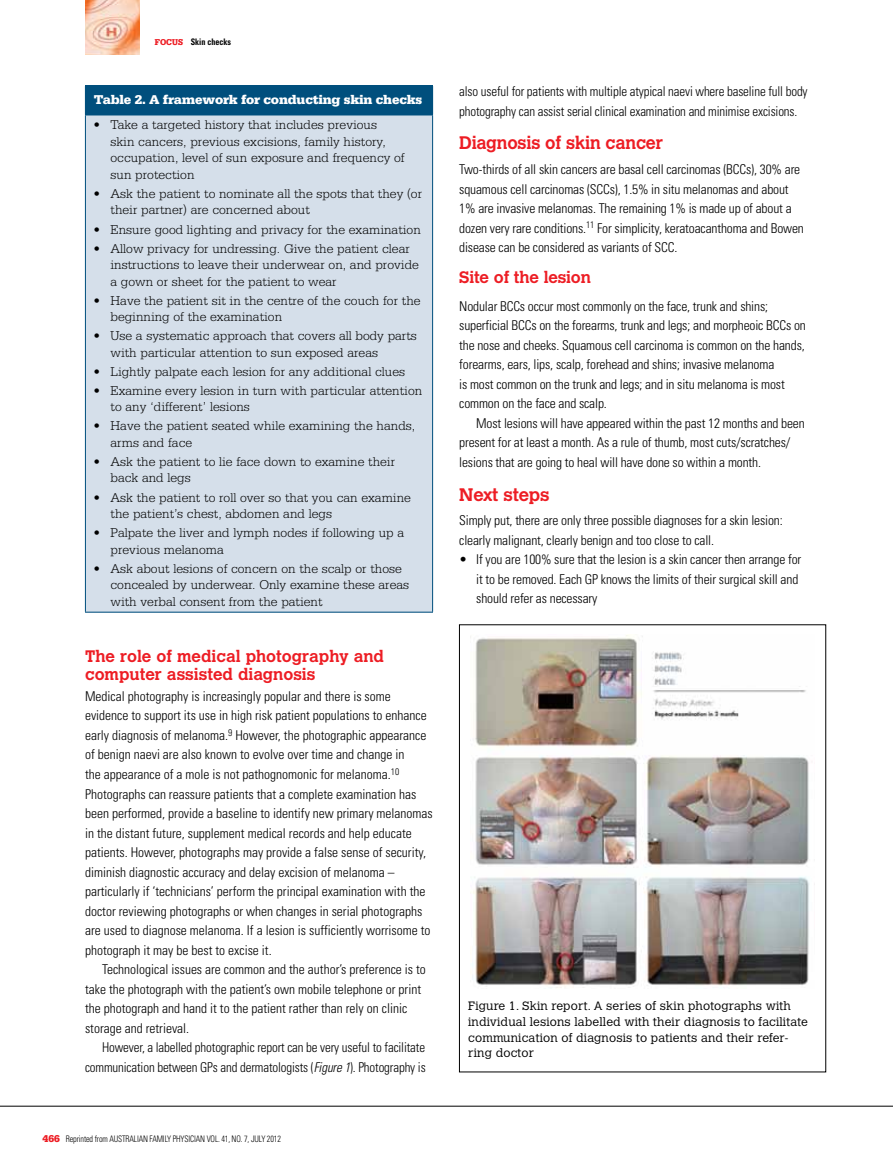
<style>
.page{position:relative;width:893px;height:1170px;background:#fff}
.page>*{position:absolute;margin:0;border:0;box-sizing:border-box;transform-origin:0 0}
.t1{font:700 18px "Calvert";letter-spacing:-.01em;color:#ed1d24;scale:.96 1}
.t2{font:700 18px "Calvert";letter-spacing:-.01em;color:#ed1d24}
.t3{font:700 16.5px/18px "Calvert";color:#ed1d24}
.t4{font:300 condensed 13.5px/19.5px "Univers LT";letter-spacing:-.01em;color:#000}
.t5{font:300 13.5px/16.5px "Serifa LT";color:#000}
.t6{font:300 condensed 13.5px/19.5px "Univers LT";letter-spacing:-.01em;color:#000;scale:.96 1}
.t7{font:900 13.5px "Serifa LT";letter-spacing:-.015em;color:#fff}
.t8{font:300 12px/15.8px "Calvert";letter-spacing:.01em;color:#000}
.t9{font:300 condensed 9px "Univers LT";letter-spacing:-.015em;color:#000;scale:.9 1}
.t10{font:700 condensed 9px "Univers LT";color:#000;scale:.9 1}
.s1{font-family:"Serifa LT";font-weight:900;font-stretch:normal;color:#ed1d24}
.s2{font-style:italic}
.s3{font-family:"Serifa LT";font-weight:900;font-stretch:normal;font-size:10.5px;color:#ed1d24}
</style>
<div class="page">
<hr style="left:0;top:1105px;width:893px;height:1px;background:#000">
<img style="left:85px;top:0;width:55px;height:54px">
<div style="left:85px;top:86px;width:348px;height:29px;background:#004f7d"></div>
<div style="left:85px;top:115px;width:348px;height:497px;background:#d5dfea"></div>
<hr style="left:85px;top:85px;width:348px;height:1px;background:#004f7d">
<hr style="left:85px;top:115px;width:348px;height:1px;background:#004f7d">
<hr style="left:85px;top:115px;width:1px;height:496px;background:#004f7d">
<hr style="left:432px;top:115px;width:1px;height:496px;background:#004f7d">
<hr style="left:85px;top:611px;width:348px;height:1px;background:#004f7d">
<img style="left:470px;top:635px;width:345px;height:353px">
<p class="t10" style="left:155px;top:36px;width:87px"><span class="s1">FOCUS</span> Skin checks</p>
<p class="t7" style="left:94px;top:92px;width:330px">Table 2. A framework for conducting skin checks</p>
<p class="t5" style="left:111px;top:117px;width:296px;text-indent:-17px">• Take a targeted history that includes previous<br>skin cancers, previous excisions, family history, occupation, level of sun exposure and frequency of sun protection</p>
<p class="t5" style="left:111px;top:185px;width:313px;text-indent:-17px">• Ask the patient to nominate all the spots that they (or their partner) are concerned about</p>
<p class="t5" style="left:94px;top:221px;width:329px">• Ensure good lighting and privacy for the examination</p>
<p class="t5" style="left:111px;top:240px;width:310px;text-indent:-17px">• Allow privacy for undressing. Give the patient clear instructions to leave their underwear on, and provide a gown or sheet for the patient to wear</p>
<p class="t5" style="left:111px;top:292px;width:312px;text-indent:-17px">• Have the patient sit in the centre of the couch for the beginning of the examination</p>
<p class="t5" style="left:111px;top:327px;width:308px;text-indent:-17px">• Use a systematic approach that covers all body parts with particular attention to sun exposed areas</p>
<p class="t5" style="left:94px;top:363px;width:313px">• Lightly palpate each lesion for any additional clues</p>
<p class="t5" style="left:111px;top:382px;width:313px;text-indent:-17px">• Examine every lesion in turn with particular attention to any ‘different’ lesions</p>
<p class="t5" style="left:111px;top:418px;width:306px;text-indent:-17px">• Have the patient seated while examining the hands, arms and face</p>
<p class="t5" style="left:111px;top:453px;width:286px;text-indent:-17px">• Ask the patient to lie face down to examine their back and legs</p>
<p class="t5" style="left:111px;top:489px;width:302px;text-indent:-17px">• Ask the patient to roll over so that you can examine the patient’s chest, abdomen and legs</p>
<p class="t5" style="left:111px;top:524px;width:295px;text-indent:-17px">• Palpate the liver and lymph nodes if following up a previous melanoma</p>
<p class="t5" style="left:111px;top:560px;width:300px;text-indent:-17px">• Ask about lesions of concern on the scalp or those concealed by underwear. Only examine these areas with verbal consent from the patient</p>
<p class="t3" style="left:85px;top:647px;width:301px">The role of medical photography and computer assisted diagnosis</p>
<p class="t4" style="left:85px;top:686px;width:349px">Medical photography is increasingly popular and there is some evidence to support its use in high risk patient populations to enhance early diagnosis of melanoma.<sup>9</sup> However, the photographic appearance of benign naevi are also known to evolve over time and change in<br>the appearance of a mole is not pathognomonic for melanoma.<sup>10<br></sup>Photographs can reassure patients that a complete examination has been performed, provide a baseline to identify new primary melanomas in the distant future, supplement medical records and help educate patients. However, photographs may provide a false sense of security, diminish diagnostic accuracy and delay excision of melanoma – particularly if ‘technicians’ perform the principal examination with the doctor reviewing photographs or when changes in serial photographs are used to diagnose melanoma. If a lesion is sufficiently worrisome to photograph it may be best to excise it.</p>
<p class="t4" style="left:85px;top:959px;width:342px;text-indent:17px">Technological issues are common and the author’s preference is to take the photograph with the patient’s own mobile telephone or print the photograph and hand it to the patient rather than rely on clinic storage and retrieval.</p>
<p class="t6" style="left:85px;top:1037px;width:356px;text-align:right">However, a labelled photographic report can be very useful to facilitate communication between GPs and dermatologists (<span class="s2">Figure 1</span>). Photography is</p>
<p class="t9" style="left:43px;top:1133px;width:266px"><span class="s3">466</span> Reprinted from Australian Family Physician Vol. 41, No. 7, july 2012</p>
<p class="t6" style="left:459px;top:82px;width:364px">also useful for patients with multiple atypical naevi where baseline full body photography can assist serial clinical examination and minimise excisions.</p>
<h1 class="t1" style="left:459px;top:132px;width:214px">Diagnosis of skin cancer</h1>
<p class="t4" style="left:459px;top:160px;width:346px">Two-thirds of all skin cancers are basal cell carcinomas (BCCs), 30% are squamous cell carcinomas (SCCs), 1.5% in situ melanomas and about 1% are invasive melanomas. The remaining 1% is made up of about a dozen very rare conditions.<sup>11</sup> For simplicity, keratoacanthoma and Bowen disease can be considered as variants of SCC.</p>
<p class="t3" style="left:459px;top:268px;width:133px">Site of the lesion</p>
<p class="t4" style="left:459px;top:296px;width:348px">Nodular BCCs occur most commonly on the face, trunk and shins; superficial BCCs on the forearms, trunk and legs; and morpheoic BCCs on the nose and cheeks. Squamous cell carcinoma is common on the hands, forearms, ears, lips, scalp, forehead and shins; invasive melanoma<br>is most common on the trunk and legs; and in situ melanoma is most common on the face and scalp.</p>
<p class="t4" style="left:459px;top:413px;width:347px;text-indent:17px">Most lesions will have appeared within the past 12 months and been present for at least a month. As a rule of thumb, most cuts/scratches/ lesions that are going to heal will have done so within a month.</p>
<h1 class="t2" style="left:459px;top:483px;width:92px">Next steps</h1>
<p class="t4" style="left:459px;top:511px;width:325px">Simply put, there are only three possible diagnoses for a skin lesion: clearly malignant, clearly benign and too close to call.</p>
<p class="t4" style="left:476px;top:550px;width:326px;text-indent:-17px">• If you are 100% sure that the lesion is a skin cancer then arrange for it to be removed. Each GP knows the limits of their surgical skill and should refer as necessary</p>
<p class="t8" style="left:468px;top:998px;width:341px">Figure 1. Skin report. A series of skin photographs with individual lesions labelled with their diagnosis to facilitate communication of diagnosis to patients and their refer&shy;ring doctor</p>
</div>
